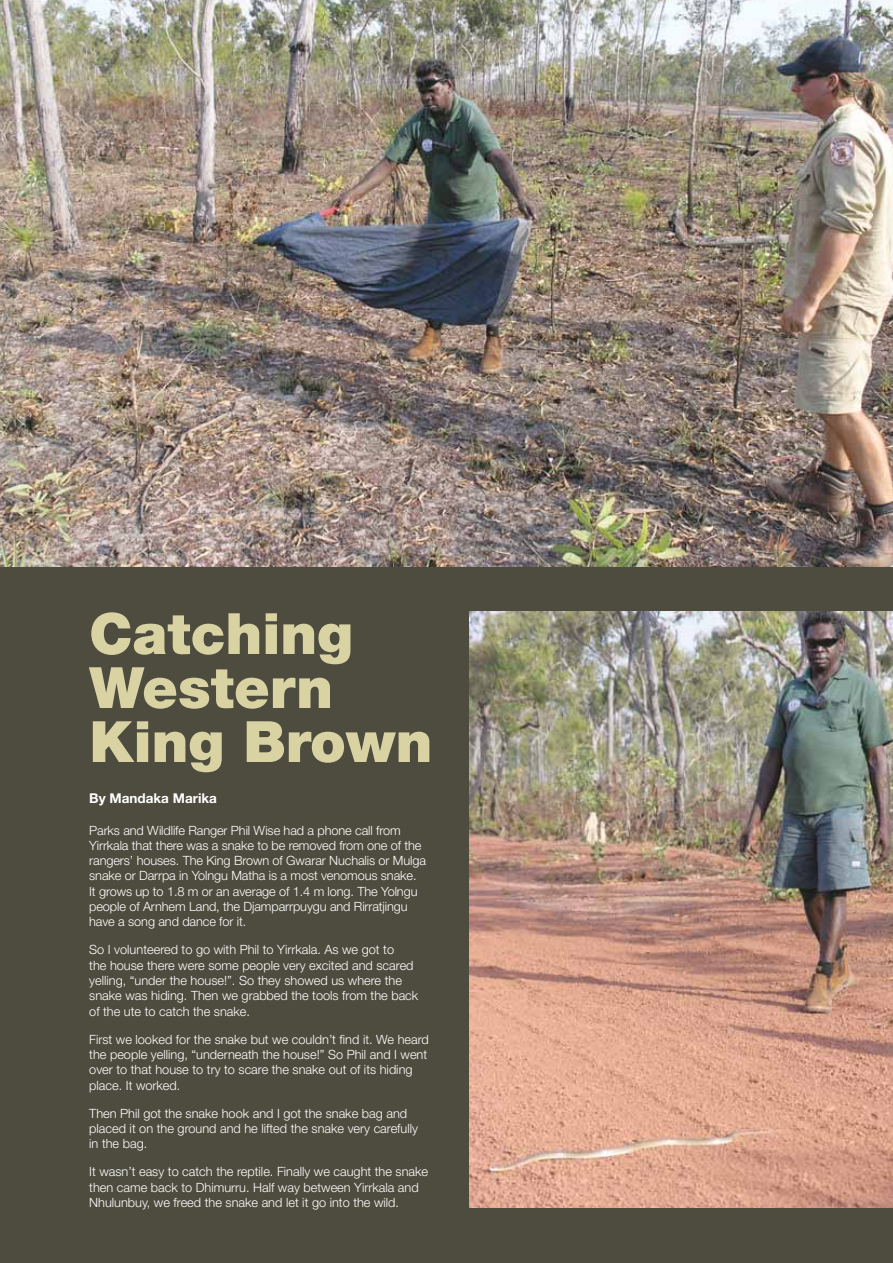
<style>
.page{position:relative;width:893px;height:1263px;background:#4e4c3f}
.page>*{position:absolute;margin:0;border:0;box-sizing:border-box;transform-origin:0 0}
.t1{font:900 57px/54px "Helvetica Neue";color:#d9d3a4}
.t2{font:700 13.5px "Helvetica Neue";color:#fff}
.t3{font:300 12.75px/15.3px "Helvetica Neue";color:#fff}
</style>
<div class="page">
<img style="left:0;top:0;width:893px;height:567px">
<img style="left:470px;top:612px;width:423px;height:596px">
<h1 class="t1" style="left:89px;top:611px;width:345px">Catching<br>Western<br>King Brown</h1>
<p class="t2" style="left:89px;top:793px;width:129px">By Mandaka Marika</p>
<p class="t3" style="left:89px;top:824px;width:338px">Parks and Wildlife Ranger Phil Wise had a phone call from Yirrkala that there was a snake to be removed from one of the rangers’ houses. The King Brown of Gwarar Nuchalis or Mulga snake or Darrpa in Yolngu Matha is a most venomous snake.<br>It grows up to 1.8 m or an average of 1.4 m long. The Yolngu people of Arnhem Land, the Djamparrpuygu and Rirratjingu have a song and dance for it.</p>
<p class="t3" style="left:89px;top:943px;width:331px">So I volunteered to go with Phil to Yirrkala. As we got to<br>the house there were some people very excited and scared yelling, “under the house!”. So they showed us where the snake was hiding. Then we grabbed the tools from the back of the ute to catch the snake.</p>
<p class="t3" style="left:89px;top:1033px;width:341px">First we looked for the snake but we couldn’t find it. We heard the people yelling, “underneath the house!” So Phil and I went over to that house to try to scare the snake out of its hiding place. It worked.</p>
<p class="t3" style="left:89px;top:1107px;width:330px">Then Phil got the snake hook and I got the snake bag and placed it on the ground and he lifted the snake very carefully in the bag.</p>
<p class="t3" style="left:89px;top:1165px;width:340px">It wasn’t easy to catch the reptile. Finally we caught the snake then came back to Dhimurru. Half way between Yirrkala and<br>Nhulunbuy, we freed the snake and let it go into the wild.</p>
</div>
